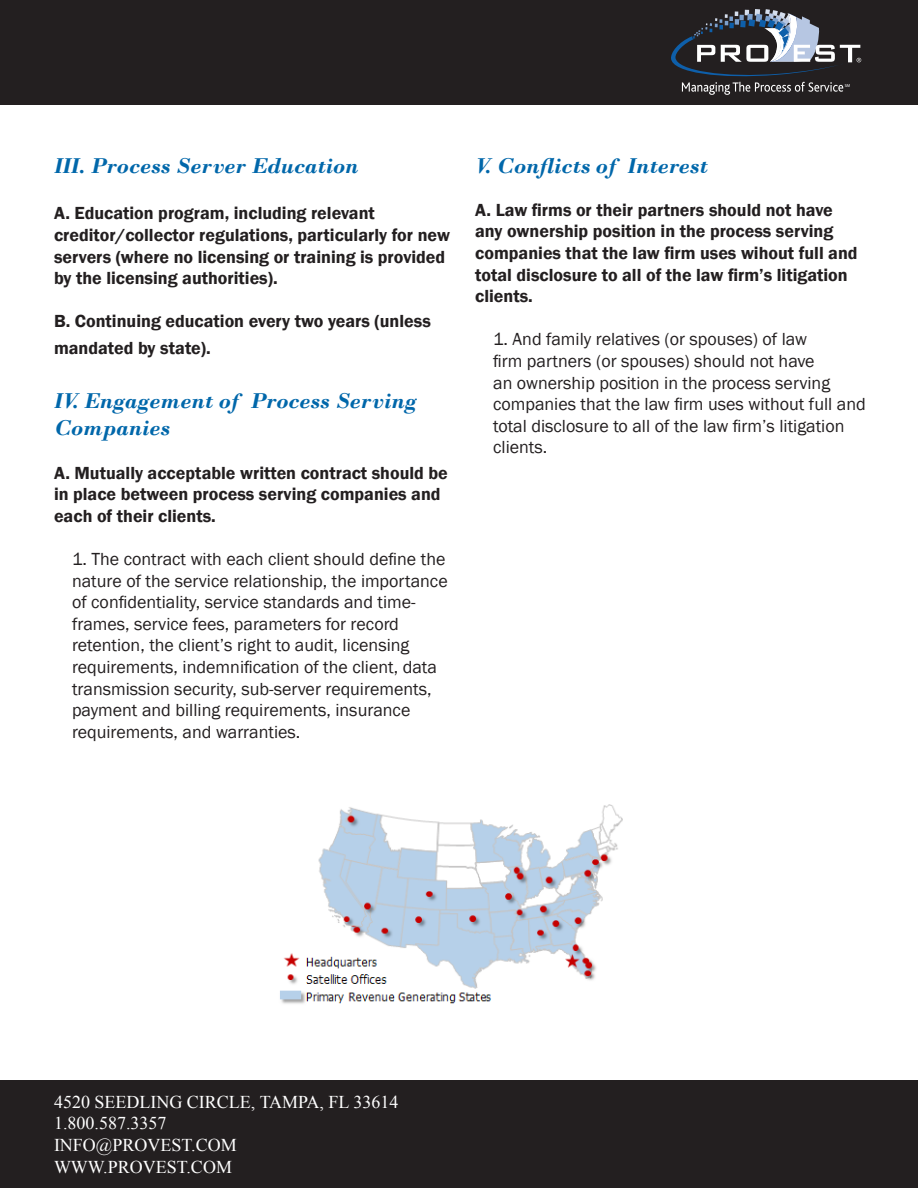
<style>
.page{position:relative;width:918px;height:1188px;background:#fff}
.page>*{position:absolute;margin:0;border:0;box-sizing:border-box;transform-origin:0 0}
.t1{font:italic 700 22.5px/27px "Bodoni";color:#0067aa}
.t2{font:18px/21.6px "Franklin Gothic";color:#231f20}
.t3{font:600 18px/21.6px "Franklin Gothic";color:#231f20}
.t4{font:18px/21.6px "Times New Roman";color:#fff}
.t5{font:4.35px "Myriad Pro";color:#fff}
</style>
<div class="page">
<div style="left:0;top:0;width:918px;height:104px;background:#231f20"></div>
<div style="left:0;top:1081px;width:918px;height:107px;background:#231f20"></div>
<svg style="left:671px;top:9px;width:190px;height:86px"></svg>
<img style="left:280px;top:805px;width:343px;height:199px">
<p class="t5" style="left:845px;top:83px;width:7px">SM</p>
<p class="t1" style="left:54px;top:152px;width:306px">III. Process Server Education</p>
<p class="t3" style="left:54px;top:203px;width:397px">A. Education program, including relevant creditor/collector regulations, particularly for new servers (where no licensing or training is provided by the licensing authorities).</p>
<p class="t3" style="left:54px;top:308px;width:378px;line-height:27px">B. Continuing education every two years (unless mandated by state).</p>
<p class="t1" style="left:54px;top:388px;width:365px">IV. Engagement of Process Serving<br>Companies</p>
<p class="t3" style="left:54px;top:462px;width:395px">A. Mutually acceptable written contract should be in place between process serving companies and each of their clients.</p>
<p class="t2" style="left:72px;top:549px;width:377px">1. The contract with each client should define the nature of the service relationship, the importance of confidentiality, service standards and time&shy;frames, service fees, parameters for record retention, the client’s right to audit, licensing requirements, indemnification of the client, data transmission security, sub-server requirements, payment and billing requirements, insurance requirements, and warranties.</p>
<p class="t1" style="left:475px;top:152px;width:234px">V. Conflicts of Interest</p>
<p class="t3" style="left:475px;top:199px;width:384px">A. Law firms or their partners should not have any ownership position in the process serving companies that the law firm uses wihout full and total disclosure to all of the law firm’s litigation clients.</p>
<p class="t2" style="left:493px;top:329px;width:374px">1. And family relatives (or spouses) of law<br>firm partners (or spouses) should not have<br>an ownership position in the process serving companies that the law firm uses without full and total disclosure to all of the law firm’s litigation clients.</p>
<p class="t4" style="left:54px;top:1091px;width:346px">4520 SEEDLING CIRCLE, TAMPA, FL 33614<br>1.800.587.3357<br>INFO@PROVEST.COM<br>WWW.PROVEST.COM</p>
</div>
